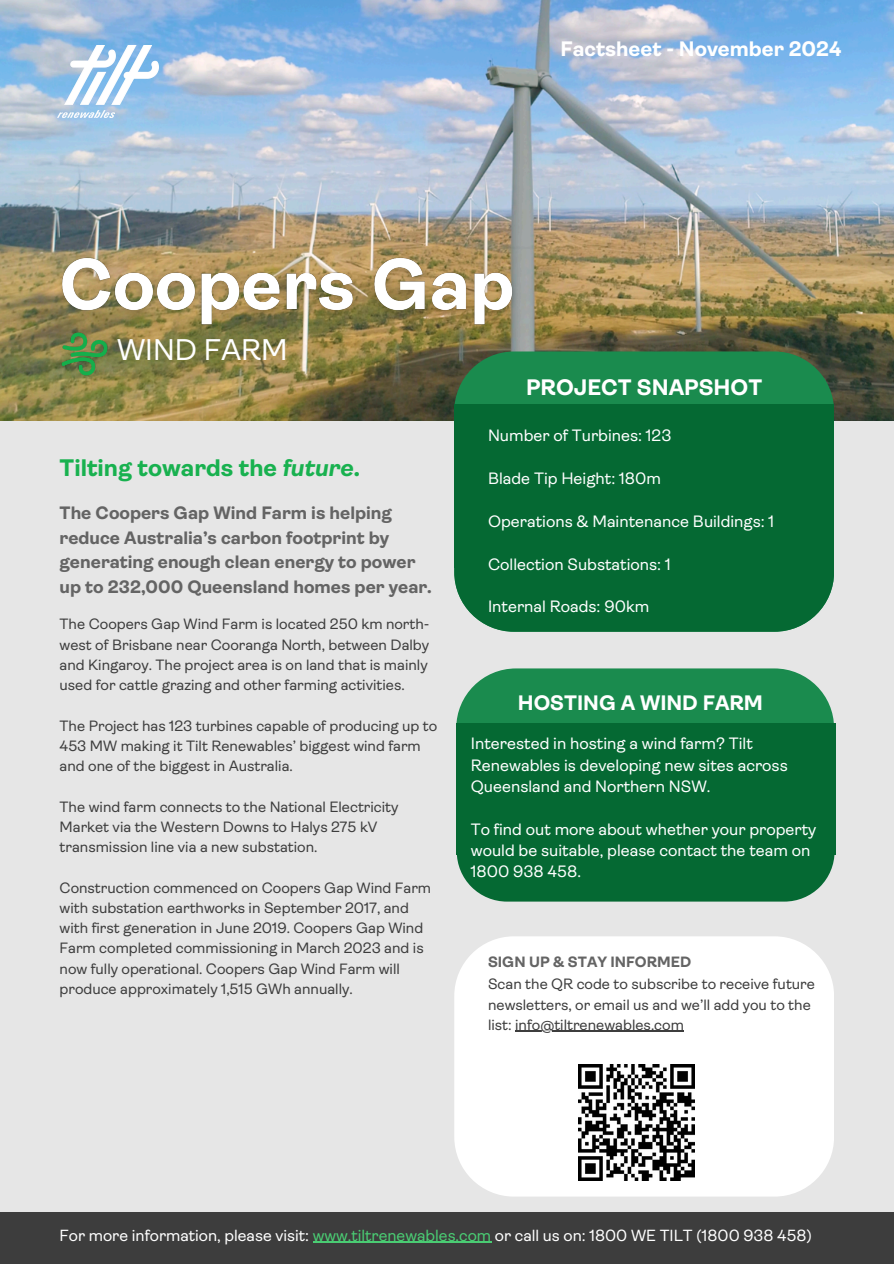
<style>
.page{position:relative;width:894px;height:1264px;background:#fff}
.page>*{position:absolute;margin:0;border:0;box-sizing:border-box;transform-origin:0 0}
.t1{font:30px "Ambit";color:#fff}
.t2{font:700 24px "Ambit";color:#18b14f}
.t3{font:700 22.5px "Ambit";color:#fff}
.t4{font:700 21px "Ambit";color:#fff}
.t5{font:700 18px/24.8px "Ambit";color:#646464}
.t6{font:16.5px/21.3px "Ambit";color:#fff}
.t7{font:16.2px "Ambit";color:#fff}
.t8{font:15px/20.2px "Ambit";color:#3d3d3d}
.t9{font:700 15px "Ambit";color:#646464}
.s1{font-style:italic}
.s2{color:#4acc73}
</style>
<div class="page">
<div style="left:0;top:0;width:893px;height:1263px;background:#e6e6e6"></div>
<div style="left:0;top:1212px;width:893px;height:51px;background:#3d3d3d"></div>
<img style="left:0;top:0;width:893px;height:421px">
<img style="left:57px;top:46px;width:101px;height:72px">
<img style="left:61px;top:339px;width:46px;height:36px">
<div style="left:454px;top:351px;width:379px;height:280px;background:#1a8b4e;border-radius:60px"></div>
<div style="left:454px;top:507px;width:379px;height:124px;background:#056933;border-radius:60px"></div>
<div style="left:454px;top:404px;width:379px;height:163px;background:#056933"></div>
<div style="left:454px;top:936px;width:379px;height:260px;background:#fff;border-radius:60px"></div>
<img style="left:578px;top:1064px;width:116px;height:116px">
<img style="left:51px;top:244px;width:472px;height:95px">
<hr style="left:313px;top:1241px;width:178px;height:1px;background:#4acc73">
<hr style="left:515px;top:1030px;width:25px;height:2px;background:#3d3d3d">
<hr style="left:540px;top:1030px;width:143px;height:2px;background:#3d3d3d">
<div style="left:456px;top:668px;width:377px;height:225px;background:#1a8b4e;border-radius:60px"></div>
<div style="left:456px;top:854px;width:378px;height:47px;background:#056933"></div>
<div style="left:456px;top:723px;width:378px;height:131px;background:#056933"></div>
<p class="t4" style="left:560px;top:37px;width:282px">Factsheet - November 2024</p>
<h3 class="t1" style="left:117px;top:332px;width:172px">WIND FARM</h3>
<p class="t2" style="left:60px;top:453px;width:302px">Tilting towards the <span class="s1">future</span>.</p>
<p class="t5" style="left:60px;top:500px;width:373px">The Coopers Gap Wind Farm is helping reduce Australia’s carbon footprint by generating enough clean energy to power up to 232,000 Queensland homes per year.</p>
<p class="t8" style="left:60px;top:614px;width:371px">The Coopers Gap Wind Farm is located 250 km north&shy;west of Brisbane near Cooranga North, between Dalby and Kingaroy. The project area is on land that is mainly used for cattle grazing and other farming activities.</p>
<h6 class="t8" style="left:60px;top:715px;width:379px">The Project has 123 turbines capable of producing up to<br>453 MW making it Tilt Renewables’ biggest wind farm and one of the biggest in Australia.</h6>
<p class="t8" style="left:60px;top:796px;width:340px">The wind farm connects to the National Electricity<br>Market via the Western Downs to Halys 275 kV transmission line via a new substation.</p>
<h2 class="t8" style="left:60px;top:877px;width:373px">Construction commenced on Coopers Gap Wind Farm with substation earthworks in September 2017, and with first generation in June 2019. Coopers Gap Wind Farm completed commissioning in March 2023 and is now fully operational. Coopers Gap Wind Farm will produce approximately 1,515 GWh annually.</h2>
<p class="t3" style="left:526px;top:374px;width:238px">PROJECT SNAPSHOT</p>
<p class="t6" style="left:488px;top:425px;width:185px">Number of Turbines: 123</p>
<p class="t6" style="left:488px;top:468px;width:174px">Blade Tip Height: 180m</p>
<h4 class="t6" style="left:488px;top:511px;width:288px">Operations &amp; Maintenance Buildings: 1</h4>
<p class="t6" style="left:488px;top:553px;width:184px">Collection Substations: 1</p>
<p class="t6" style="left:488px;top:596px;width:163px">Internal Roads: 90km</p>
<h5 class="t4" style="left:517px;top:691px;width:246px">HOSTING A WIND FARM</h5>
<p class="t6" style="left:470px;top:733px;width:318px">Interested in hosting a wind farm? Tilt<br>Renewables is developing new sites across<br>Queensland and Northern NSW.</p>
<p class="t6" style="left:470px;top:818px;width:347px">To find out more about whether your property would be suitable, please contact the team on<br>1800 938 458.</p>
<p class="t9" style="left:488px;top:953px;width:204px">SIGN UP &amp; STAY INFORMED</p>
<p class="t8" style="left:488px;top:974px;width:328px">Scan the QR code to subscribe to receive future newsletters, or email us and we’ll add you to the list: info@tiltrenewables.com</p>
<p class="t7" style="left:60px;top:1225px;width:753px">For more information, please visit: <span class="s2">www.tiltrenewables.com</span> or call us on: 1800 WE TILT (1800 938 458)</p>
</div>
